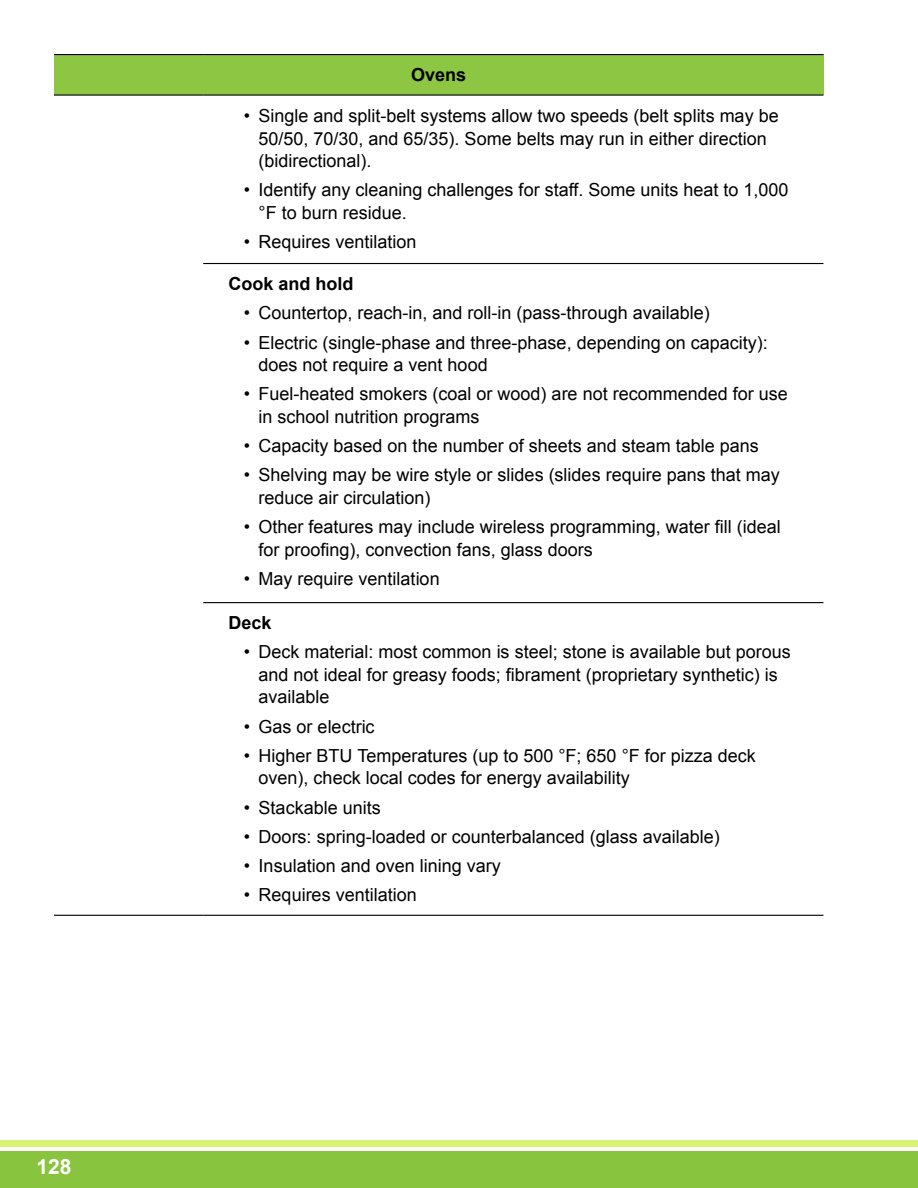
<style>
.page{position:relative;width:918px;height:1188px;background:#fff}
.page>*{position:absolute;margin:0;border:0;box-sizing:border-box;transform-origin:0 0}
.t1{font:700 21px "Arial";color:#fff}
.t2{font:18px/22.5px "Arial";color:#000}
.t3{font:700 18px "Arial";color:#000}
</style>
<div class="page">
<div style="left:0;top:1151px;width:918px;height:37px;background:#89c43e"></div>
<div style="left:0;top:1141px;width:918px;height:6px;background:#d6f376"></div>
<div style="left:54px;top:55px;width:769px;height:40px;background:#8dc643"></div>
<hr style="left:203px;top:263px;width:620px;height:1px;background:#000">
<hr style="left:203px;top:602px;width:620px;height:1px;background:#000">
<hr style="left:54px;top:915px;width:149px;height:1px;background:#000">
<hr style="left:203px;top:915px;width:620px;height:1px;background:#000">
<hr style="left:54px;top:54px;width:149px;height:1px;background:#000">
<hr style="left:203px;top:54px;width:620px;height:1px;background:#000">
<hr style="left:54px;top:94px;width:149px;height:2px;background:#000">
<hr style="left:203px;top:94px;width:620px;height:2px;background:#000">
<p class="t1" style="left:37px;top:1152px;width:37px">128</p>
<p class="t3" style="left:411px;top:63px;width:57px">Ovens</p>
<p class="t2" style="left:259px;top:105px;width:522px;text-indent:-15px">• Single and split-belt systems allow two speeds (belt splits may be<br>50/50, 70/30, and 65/35). Some belts may run in either direction (bidirectional).</p>
<p class="t2" style="left:259px;top:179px;width:532px;text-indent:-15px">• Identify any cleaning challenges for staff. Some units heat to 1,000 °F to burn residue.</p>
<p class="t2" style="left:244px;top:231px;width:174px">• Requires ventilation</p>
<p class="t3" style="left:229px;top:272px;width:127px">Cook and hold</p>
<p class="t2" style="left:244px;top:302px;width:467px">• Countertop, reach-in, and roll-in (pass-through available)</p>
<p class="t2" style="left:259px;top:331px;width:511px;text-indent:-15px">• Electric (single-phase and three-phase, depending on capacity): does not require a vent hood</p>
<p class="t2" style="left:259px;top:383px;width:531px;text-indent:-15px">• Fuel-heated smokers (coal or wood) are not recommended for use in school nutrition programs</p>
<p class="t2" style="left:244px;top:435px;width:517px">• Capacity based on the number of sheets and steam table pans</p>
<p class="t2" style="left:259px;top:464px;width:523px;text-indent:-15px">• Shelving may be wire style or slides (slides require pans that may reduce air circulation)</p>
<p class="t2" style="left:259px;top:516px;width:524px;text-indent:-15px">• Other features may include wireless programming, water fill (ideal for proofing), convection fans, glass doors</p>
<p class="t2" style="left:244px;top:567px;width:197px">• May require ventilation</p>
<p class="t3" style="left:229px;top:611px;width:45px">Deck</p>
<p class="t2" style="left:259px;top:641px;width:534px;text-indent:-15px">• Deck material: most common is steel; stone is available but porous and not ideal for greasy foods; fibrament (proprietary synthetic) is available</p>
<p class="t2" style="left:244px;top:715px;width:132px">• Gas or electric</p>
<p class="t2" style="left:259px;top:745px;width:499px;text-indent:-15px">• Higher BTU Temperatures (up to 500 °F; 650 °F for pizza deck oven), check local codes for energy availability</p>
<p class="t2" style="left:244px;top:796px;width:138px">• Stackable units</p>
<p class="t2" style="left:244px;top:826px;width:477px">• Doors: spring-loaded or counterbalanced (glass available)</p>
<p class="t2" style="left:244px;top:855px;width:258px">• Insulation and oven lining vary</p>
<p class="t2" style="left:244px;top:884px;width:174px">• Requires ventilation</p>
</div>
